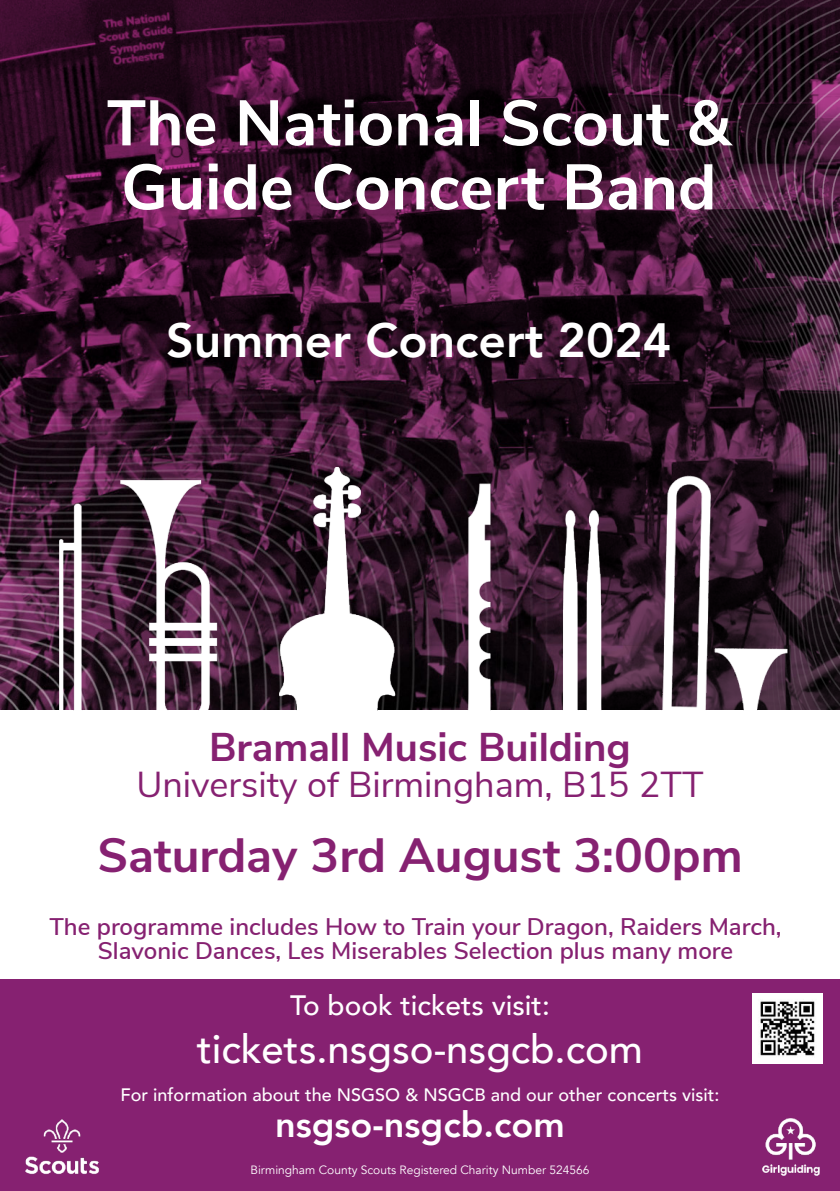
<style>
.page{position:relative;width:840px;height:1191px;background:#fff}
.page>*{position:absolute;margin:0;border:0;box-sizing:border-box;transform-origin:0 0}
.t1{font:700 64px/64px "Nunito Sans";color:#fff}
.t2{font:700 48px "Nunito Sans";color:#862171}
.t3{font:800 48px "Avenir";color:#fff}
.t4{font:500 40px "Avenir";color:#fff}
.t5{font:700 40px "Nunito Sans";color:#862171}
.t6{font:36px "Nunito Sans";color:#862171}
.t7{font:800 36px "Avenir";color:#fff}
.t8{font:500 28px "Avenir";color:#fff}
.t9{font:600 24px/24px "Nunito Sans";color:#862171;text-align:center}
.t10{font:500 18px "Avenir";color:#fff}
.t11{font:12px "Avenir";color:#fff}
</style>
<div class="page">
<div style="left:0;top:0;width:839px;height:645px;background:#000;opacity:.06"></div>
<div style="left:0;top:979px;width:839px;height:212px;background:#862171"></div>
<img style="left:59px;top:467px;width:728px;height:243px">
<img style="left:25px;top:1119px;width:74px;height:56px">
<img style="left:752px;top:993px;width:70px;height:70px">
<img style="left:762px;top:1118px;width:57px;height:57px">
<h1 class="t1" style="left:107px;top:92px;width:625px">The National Scout &amp;<br>Guide Concert Band</h1>
<h2 class="t3" style="left:166px;top:309px;width:506px">Summer Concert 2024</h2>
<h3 class="t5" style="left:209px;top:721px;width:423px">Bramall Music Building</h3>
<h3 class="t6" style="left:136px;top:761px;width:568px">University of Birmingham, B15 2TT</h3>
<h2 class="t2" style="left:97px;top:823px;width:646px">Saturday 3rd August 3:00pm</h2>
<p class="t9" style="left:49px;top:915px;width:733px">The programme includes How to Train your Dragon, Raiders March,<br>Slavonic Dances, Les Miserables Selection plus many more</p>
<p class="t8" style="left:290px;top:986px;width:261px">To book tickets visit:</p>
<h3 class="t4" style="left:197px;top:1022px;width:447px">tickets.nsgso-nsgcb.com</h3>
<p class="t10" style="left:120px;top:1082px;width:600px">For information about the NSGSO &amp; NSGCB and our other concerts visit:</p>
<h3 class="t7" style="left:275px;top:1100px;width:291px">nsgso-nsgcb.com</h3>
<p class="t11" style="left:250px;top:1161px;width:340px">Birmingham County Scouts Registered Charity Number 524566</p>
</div>
